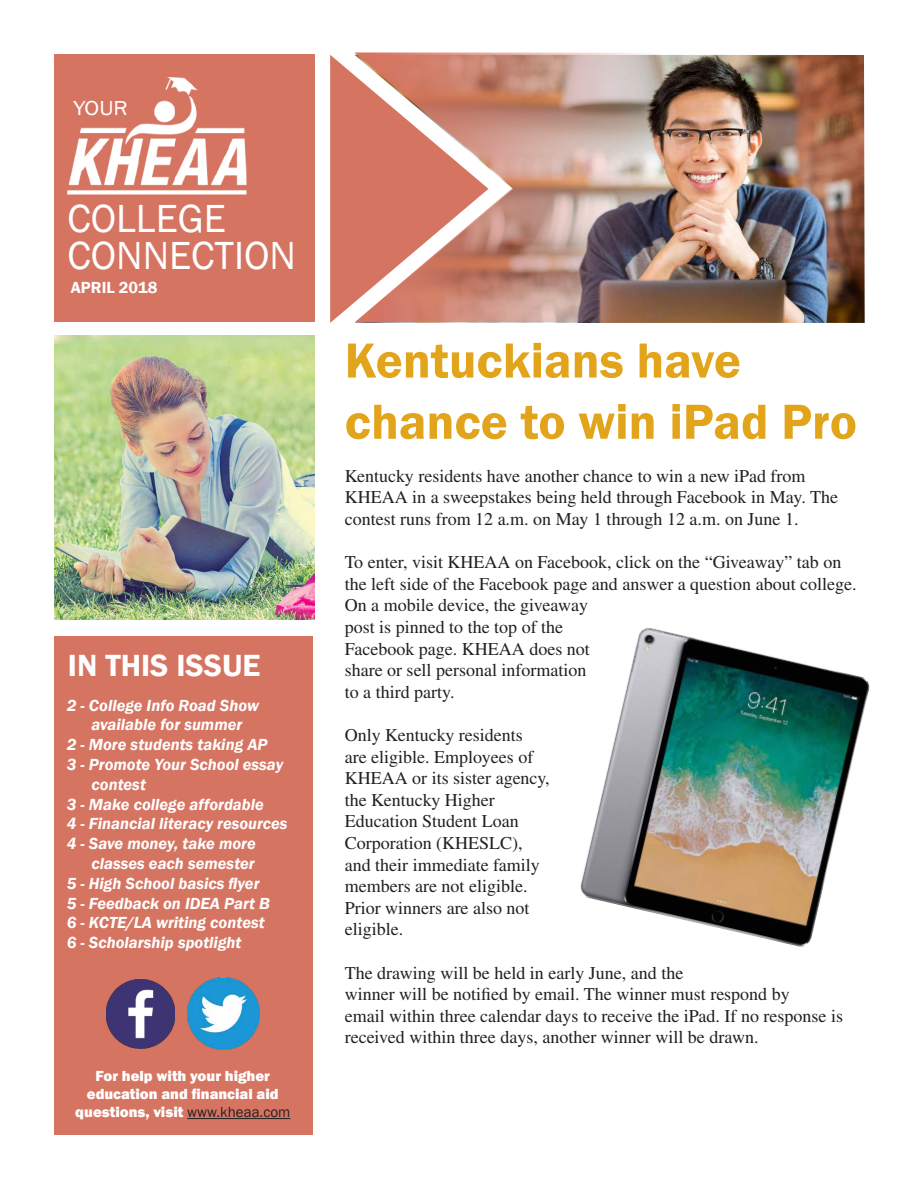
<style>
.page{position:relative;width:918px;height:1188px;background:#fff}
.page>*{position:absolute;margin:0;border:0;box-sizing:border-box;transform-origin:0 0}
.t1{font:600 51px/61.2px "Franklin Gothic";color:#e1a41a}
.t2{font:40.35px/37.3px "Franklin Gothic";color:#fff}
.t3{font:600 31.5px "Franklin Gothic";color:#fff}
.t4{font:20.85px "Franklin Gothic";color:#fff;scale:1.12 1}
.t5{font:18px/21.6px "Times";color:#231f20}
.t6{font:italic 600 16.5px "Franklin Gothic";color:#fff}
.t7{font:600 16.5px "Franklin Gothic";color:#fff}
.t8{font:800 15px/18px "Franklin Gothic";color:#fff;text-align:center}
.s1{font-weight:400;color:#231f20}
</style>
<div class="page">
<div style="left:54px;top:55px;width:260px;height:267px;background:#d67462"></div>
<svg style="left:330px;top:55px;width:24px;height:268px"></svg>
<div style="left:54px;top:636px;width:259px;height:499px;background:#d67462"></div>
<img style="left:54px;top:336px;width:260px;height:284px">
<hr style="left:187px;top:1118px;width:103px;height:1px;background:#231f20">
<img style="left:67px;top:78px;width:180px;height:117px">
<img style="left:354px;top:52px;width:511px;height:270px">
<img style="left:105px;top:979px;width:71px;height:70px">
<img style="left:188px;top:978px;width:72px;height:72px">
<img style="left:580px;top:628px;width:290px;height:319px">
<p class="t4" style="left:74px;top:95px;width:50px">YOUR</p>
<h2 class="t2" style="left:68px;top:201px;width:230px">COLLEGE<br>CONNECTION</h2>
<p class="t7" style="left:71px;top:278px;width:88px">APRIL 2018</p>
<h3 class="t3" style="left:68px;top:647px;width:194px">IN THIS ISSUE</h3>
<p class="t6" style="left:67px;top:694px;width:194px">2 - College Info Road Show</p>
<p class="t6" style="left:92px;top:714px;width:152px">available for summer</p>
<p class="t6" style="left:67px;top:734px;width:202px">2 - More students taking AP</p>
<p class="t6" style="left:67px;top:754px;width:218px">3 - Promote Your School essay</p>
<p class="t6" style="left:92px;top:774px;width:56px">contest</p>
<p class="t6" style="left:67px;top:793px;width:199px">3 - Make college affordable</p>
<p class="t6" style="left:67px;top:813px;width:222px">4 - Financial literacy resources</p>
<p class="t6" style="left:67px;top:833px;width:191px">4 - Save money, take more</p>
<p class="t6" style="left:92px;top:853px;width:165px">classes each semester</p>
<p class="t6" style="left:67px;top:873px;width:194px">5 - High School basics flyer</p>
<p class="t6" style="left:67px;top:892px;width:205px">5 - Feedback on IDEA Part B</p>
<p class="t6" style="left:67px;top:912px;width:199px">6 - KCTE/LA writing contest</p>
<p class="t6" style="left:67px;top:932px;width:176px">6 - Scholarship spotlight</p>
<p class="t8" style="left:75px;top:1067px;width:217px">For help with your higher education and financial aid questions, visit <span class="s1">www.kheaa.com</span></p>
<p class="t1" style="left:345px;top:331px;width:514px">Kentuckians have chance to win iPad Pro</p>
<p class="t5" style="left:345px;top:465px;width:495px">Kentucky residents have another chance to win a new iPad from<br>KHEAA in a sweepstakes being held through Facebook in May. The contest runs from 12 a.m. on May 1 through 12 a.m. on June 1.</p>
<p class="t5" style="left:345px;top:551px;width:513px">To enter, visit KHEAA on Facebook, click on the “Giveaway” tab on the left side of the Facebook page and answer a question about college.<br>On a mobile device, the giveaway<br>post is pinned to the top of the<br>Facebook page. KHEAA does not<br>share or sell personal information<br>to a third party.</p>
<p class="t5" style="left:345px;top:724px;width:207px">Only Kentucky residents<br>are eligible. Employees of<br>KHEAA or its sister agency, the Kentucky Higher<br>Education Student Loan<br>Corporation (KHESLC), and their immediate family members are not eligible.<br>Prior winners are also not eligible.</p>
<p class="t5" style="left:345px;top:962px;width:500px">The drawing will be held in early June, and the<br>winner will be notified by email. The winner must respond by<br>email within three calendar days to receive the iPad. If no response is received within three days, another winner will be drawn.</p>
</div>
